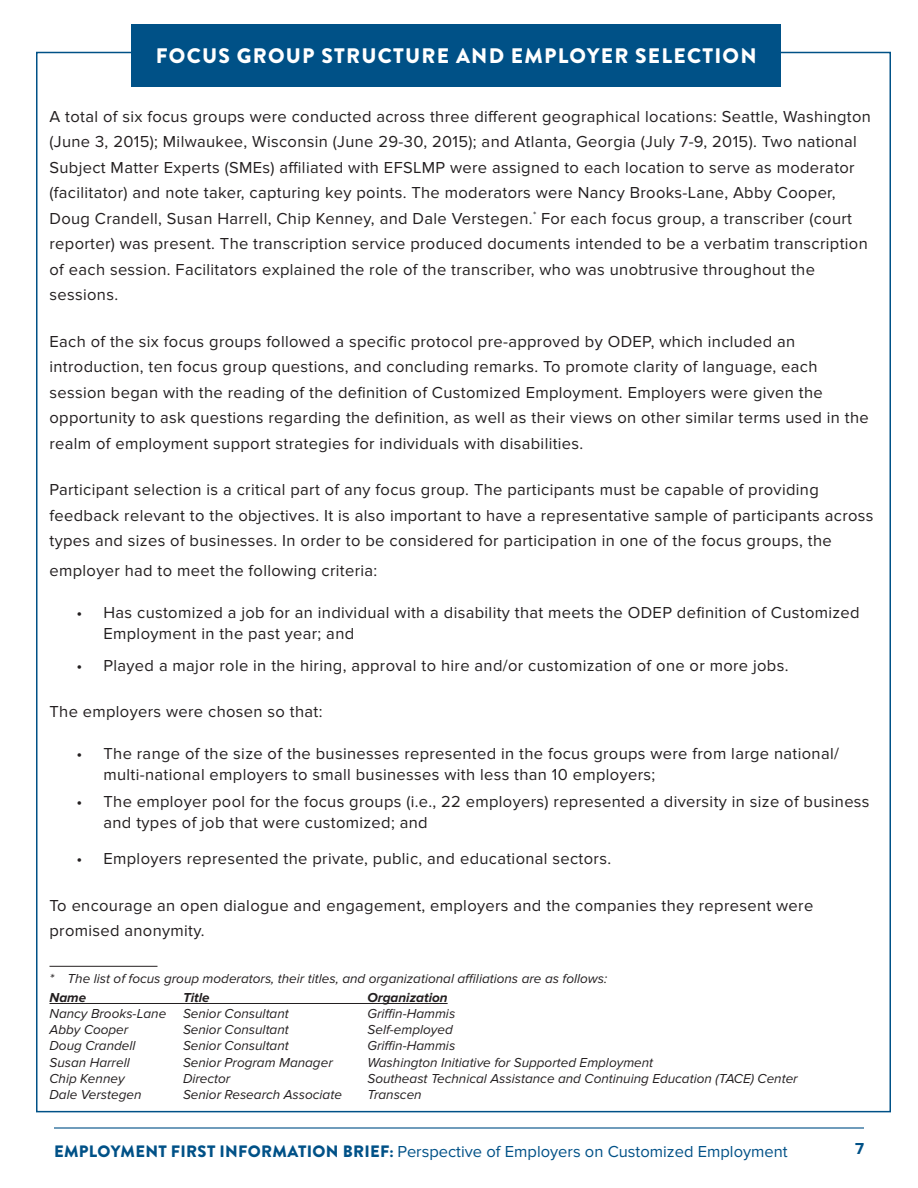
<style>
.page{position:relative;width:918px;height:1188px;background:#fff}
.page>*{position:absolute;margin:0;border:0;box-sizing:border-box;transform-origin:0 0}
.Section_Header{font:900 21px "Brandon Grotesque";letter-spacing:.06em;color:#fff}
.Paragraph_Style_1{font:16.5px/25.5px "Proxima Nova";letter-spacing:.02em;color:#231f20}
.t1{font:16.5px "Proxima Nova";color:#005187}
.t2{font:700 16.5px "Proxima Nova";color:#005187}
.Footnote{font:italic 13.5px "Proxima Nova";color:#231f20}
.Footnote-2{font:italic 700 13.5px "Proxima Nova";color:#231f20}
.s1{font-family:"Brandon Grotesque";font-weight:900}
</style>
<div class="page">
<hr style="left:54px;top:1127px;width:810px;height:2px;background:#005187">
<hr style="left:50px;top:966px;width:108px;height:1px;background:#231f20">
<hr style="left:50px;top:1003px;width:398px;height:1px;background:#231f20">
<div style="left:131px;top:24px;width:650px;height:63px;background:#005187"></div>
<h2 class="Section_Header" style="left:156px;top:41px;width:602px">FOCUS GROUP STRUCTURE AND EMPLOYER SELECTION</h2>
<p class="Paragraph_Style_1" style="left:50px;top:104px;width:823px">A total of six focus groups were conducted across three different geographical locations: Seattle, Washington (June 3, 2015); Milwaukee, Wisconsin (June 29-30, 2015); and Atlanta, Georgia (July 7-9, 2015). Two national Subject Matter Experts (SMEs) affiliated with EFSLMP were assigned to each location to serve as moderator (facilitator) and note taker, capturing key points. The moderators were Nancy Brooks-Lane, Abby Cooper, Doug Crandell, Susan Harrell, Chip Kenney, and Dale Verstegen.<sup>*</sup> For each focus group, a transcriber (court reporter) was present. The transcription service produced documents intended to be a verbatim transcription of each session. Facilitators explained the role of the transcriber, who was unobtrusive throughout the sessions.</p>
<p class="Paragraph_Style_1" style="left:50px;top:329px;width:821px">Each of the six focus groups followed a specific protocol pre-approved by ODEP, which included an introduction, ten focus group questions, and concluding remarks. To promote clarity of language, each session began with the reading of the definition of Customized Employment. Employers were given the opportunity to ask questions regarding the definition, as well as their views on other similar terms used in the realm of employment support strategies for individuals with disabilities.</p>
<p class="Paragraph_Style_1" style="left:50px;top:477px;width:826px">Participant selection is a critical part of any focus group. The participants must be capable of providing feedback relevant to the objectives. It is also important to have a representative sample of participants across types and sizes of businesses. In order to be considered for participation in one of the focus groups, the</p>
<p class="Paragraph_Style_1" style="left:50px;top:558px;width:329px">employer had to meet the following criteria:</p>
<p class="Paragraph_Style_1" style="left:104px;top:603px;width:758px;line-height:21px;text-indent:-27px">• Has customized a job for an individual with a disability that meets the ODEP definition of Customized<br>Employment in the past year; and</p>
<p class="Paragraph_Style_1" style="left:76px;top:653px;width:714px">• Played a major role in the hiring, approval to hire and/or customization of one or more jobs.</p>
<p class="Paragraph_Style_1" style="left:49px;top:699px;width:274px">The employers were chosen so that:</p>
<p class="Paragraph_Style_1" style="left:104px;top:744px;width:737px;line-height:21px;text-indent:-27px">• The range of the size of the businesses represented in the focus groups were from large national/ multi-national employers to small businesses with less than 10 employers;</p>
<p class="Paragraph_Style_1" style="left:104px;top:792px;width:768px;line-height:21px;text-indent:-27px">• The employer pool for the focus groups (i.e., 22 employers) represented a diversity in size of business and types of job that were customized; and</p>
<p class="Paragraph_Style_1" style="left:76px;top:846px;width:536px">• Employers represented the private, public, and educational sectors.</p>
<p class="Paragraph_Style_1" style="left:49px;top:893px;width:765px">To encourage an open dialogue and engagement, employers and the companies they represent were promised anonymity.</p>
<p class="Footnote" style="left:50px;top:971px;width:559px">* The list of focus group moderators, their titles, and organizational affiliations are as follows:</p>
<p class="Footnote-2" style="left:50px;top:990px;width:38px">Name</p>
<p class="Footnote-2" style="left:183px;top:990px;width:28px">Title</p>
<p class="Footnote-2" style="left:368px;top:990px;width:82px">Organization</p>
<p class="Footnote" style="left:50px;top:1006px;width:241px">Nancy Brooks-Lane Senior Consultant</p>
<p class="Footnote" style="left:368px;top:1006px;width:89px">Griffin-Hammis</p>
<p class="Footnote" style="left:50px;top:1022px;width:80px">Abby Cooper</p>
<p class="Footnote" style="left:183px;top:1022px;width:107px">Senior Consultant</p>
<p class="Footnote" style="left:368px;top:1022px;width:87px">Self-employed</p>
<p class="Footnote" style="left:50px;top:1038px;width:88px">Doug Crandell</p>
<p class="Footnote" style="left:183px;top:1038px;width:107px">Senior Consultant</p>
<p class="Footnote" style="left:368px;top:1038px;width:89px">Griffin-Hammis</p>
<p class="Footnote" style="left:50px;top:1055px;width:82px">Susan Harrell</p>
<p class="Footnote" style="left:183px;top:1055px;width:151px">Senior Program Manager</p>
<p class="Footnote" style="left:368px;top:1055px;width:287px">Washington Initiative for Supported Employment</p>
<p class="Footnote" style="left:50px;top:1071px;width:77px">Chip Kenney</p>
<p class="Footnote" style="left:183px;top:1071px;width:49px">Director</p>
<p class="Footnote" style="left:368px;top:1071px;width:432px">Southeast Technical Assistance and Continuing Education (TACE) Center</p>
<p class="Footnote" style="left:50px;top:1087px;width:94px">Dale Verstegen</p>
<p class="Footnote" style="left:183px;top:1087px;width:160px">Senior Research Associate</p>
<p class="Footnote" style="left:368px;top:1087px;width:56px">Transcen</p>
<p class="t1" style="left:54px;top:1142px;width:735px"><span class="s1">EMPLOYMENT FIRST INFORMATION BRIEF:</span> Perspective of Employers on Customized Employment</p>
<p class="t2" style="left:855px;top:1139px;width:10px">7</p>
</div>
